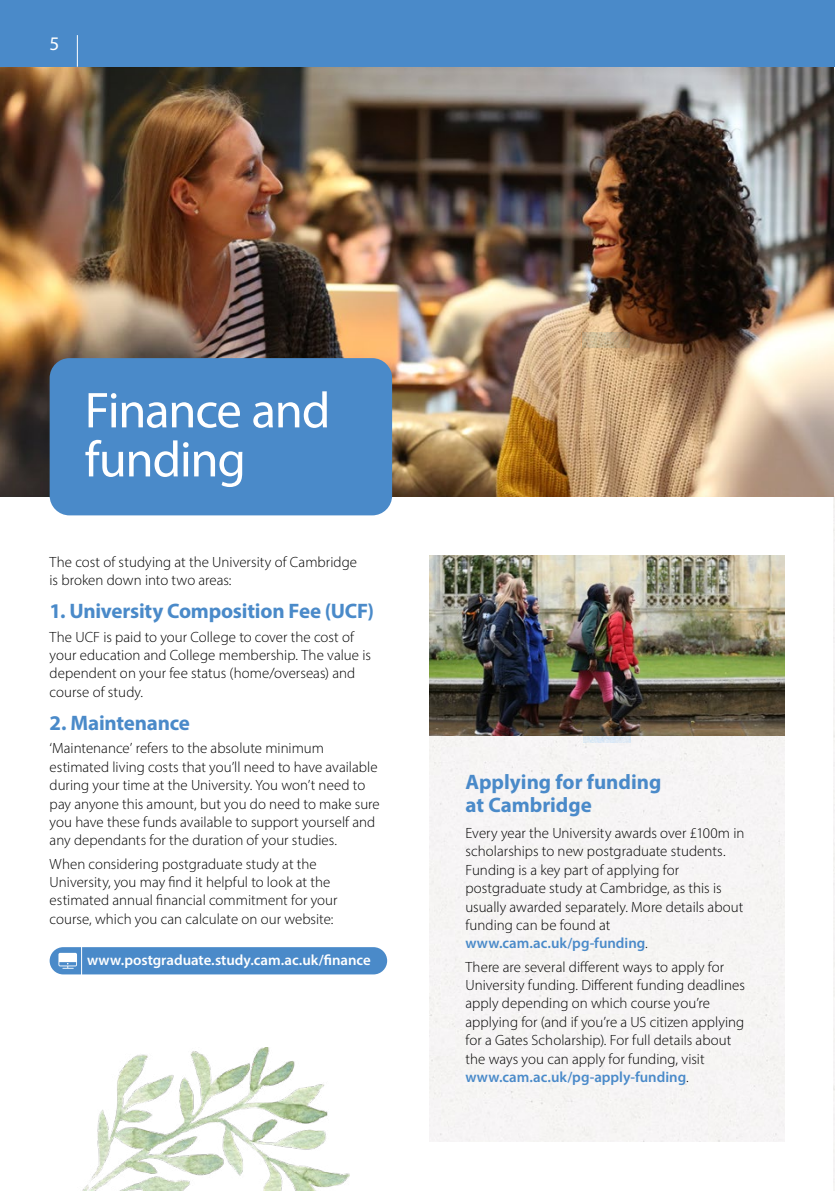
<style>
.page{position:relative;width:835px;height:1191px;background:#fff}
.page>*{position:absolute;margin:0;border:0;box-sizing:border-box;transform-origin:0 0}
.t1{font:50.75px/49px "Myriad Pro";letter-spacing:-.025em;color:#fff}
.t2{font:700 21px/22.8px "Myriad Pro";letter-spacing:-.005em;color:#4a8ac9}
.t3{font:19.25px "Myriad Pro";color:#fff}
.t4{font:300 14.88px/18.4px "Myriad Pro";color:#000}
.t5{font:600 14.88px "Myriad Pro";letter-spacing:-.005em;color:#fff}
.s1{font-weight:600;color:#4a8ac9}
</style>
<div class="page">
<img style="left:833px;top:496px;width:1px;height:695px">
<img style="left:0;top:67px;width:833px;height:429px">
<img style="left:429px;top:555px;width:355px;height:586px">
<svg style="left:582px;top:332px;width:47px;height:15px"></svg>
<div style="left:50px;top:947px;width:337px;height:27px;background:#4a8ac9;border-radius:14px"></div>
<svg style="left:58px;top:947px;width:24px;height:28px"></svg>
<div style="left:50px;top:358px;width:342px;height:157px;background:#4a8ac9;border-radius:20px"></div>
<img style="left:82px;top:1047px;width:267px;height:144px">
<svg style="left:583px;top:727px;width:47px;height:16px"></svg>
<div style="left:0;top:0;width:834px;height:67px;background:#4a8ac9"></div>
<hr style="left:77px;top:35px;width:1px;height:32px;background:#fff">
<p class="t3" style="left:50px;top:31px;width:11px">5</p>
<h1 class="t1" style="left:85px;top:385px;width:247px">Finance and funding</h1>
<p class="t4" style="left:50px;top:552px;width:309px">The cost of studying at the University of Cambridge is broken down into two areas:</p>
<h2 class="t2" style="left:50px;top:599px;width:326px">1. University Composition Fee (UCF)</h2>
<p class="t4" style="left:50px;top:627px;width:323px">The UCF is paid to your College to cover the cost of your education and College membership. The value is dependent on your fee status (home/overseas) and course of study.</p>
<h2 class="t2" style="left:50px;top:711px;width:142px">2. Maintenance</h2>
<p class="t4" style="left:50px;top:739px;width:331px">‘Maintenance’ refers to the absolute minimum estimated living costs that you’ll need to have available during your time at the University. You won’t need to pay anyone this amount, but you do need to make sure you have these funds available to support yourself and any dependants for the duration of your studies.</p>
<p class="t4" style="left:50px;top:854px;width:289px">When considering postgraduate study at the University, you may find it helpful to look at the estimated annual financial commitment for your course, which you can calculate on our website:</p>
<p class="t5" style="left:87px;top:951px;width:285px">www.postgraduate.study.cam.ac.uk/finance</p>
<h2 class="t2" style="left:465px;top:770px;width:197px">Applying for funding at Cambridge</h2>
<p class="t4" style="left:465px;top:823px;width:280px">Every year the University awards over £100m in scholarships to new postgraduate students.<br>Funding is a key part of applying for postgraduate study at Cambridge, as this is usually awarded separately. More details about funding can be found at <span class="s1">www.cam.ac.uk/pg-funding</span>.</p>
<p class="t4" style="left:465px;top:957px;width:281px">There are several different ways to apply for University funding. Different funding deadlines apply depending on which course you’re applying for (and if you’re a US citizen applying for a Gates Scholarship). For full details about the ways you can apply for funding, visit <span class="s1">www.cam.ac.uk/pg-apply-funding</span>.</p>
</div>
